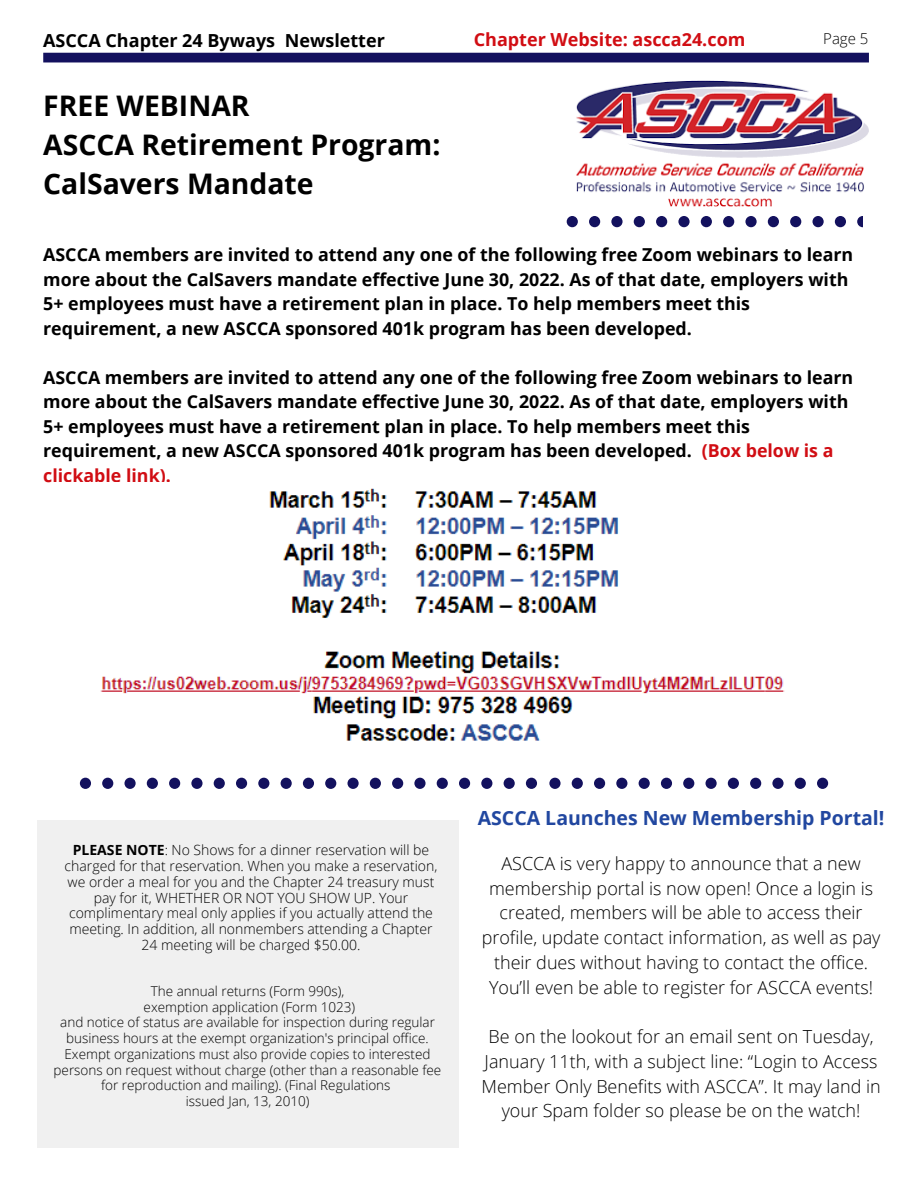
<style>
.page{position:relative;width:918px;height:1188px;background:#fff}
.page>*{position:absolute;margin:0;border:0;box-sizing:border-box;transform-origin:0 0}
.t1{font:700 28.35px "Open Sans";color:#000}
.t2{font:700 19.5px "Open Sans";color:#2147a0}
.t3{font:300 18px/24.8px "Open Sans";color:#000;text-align:center}
.t4{font:700 18px "Open Sans";color:#000}
.t5{font:700 18px "Open Sans";color:#d10d13}
.t6{font:700 17.85px/24.5px "Open Sans";color:#000}
.t7{font:300 15px "Open Sans";color:#000}
.t8{font:300 13.95px/15.8px "Open Sans";color:#000;text-align:center}
.t9{font:300 13.5px/15.8px "Open Sans";color:#000;text-align:center}
.s1{color:#d10d13}
.s2{font-weight:700}
</style>
<div class="page">
<div style="left:43px;top:53px;width:826px;height:9px;background:#13115e"></div>
<svg style="left:80px;top:778px;width:457px;height:11px"></svg>
<svg style="left:549px;top:778px;width:280px;height:11px"></svg>
<img style="left:576px;top:80px;width:293px;height:126px">
<img style="left:100px;top:488px;width:685px;height:253px">
<div style="left:37px;top:820px;width:421px;height:327px;background:#f0f0f0"></div>
<svg style="left:567px;top:216px;width:296px;height:11px"></svg>
<p class="t4" style="left:43px;top:27px;width:343px">ASCCA Chapter 24 Byways Newsletter</p>
<p class="t5" style="left:474px;top:27px;width:273px">Chapter Website: ascca24.com</p>
<p class="t7" style="left:823px;top:27px;width:47px">Page 5</p>
<p class="t1" style="left:43px;top:86px;width:208px">FREE WEBINAR</p>
<p class="t1" style="left:43px;top:125px;width:399px">ASCCA Retirement Program:</p>
<p class="t1" style="left:43px;top:164px;width:272px">CalSavers Mandate</p>
<p class="t6" style="left:43px;top:242px;width:812px">ASCCA members are invited to attend any one of the following free Zoom webinars to learn more about the CalSavers mandate effective June 30, 2022. As of that date, employers with 5+ employees must have a retirement plan in place. To help members meet this requirement, a new ASCCA sponsored 401k program has been developed.</p>
<p class="t6" style="left:43px;top:365px;width:812px">ASCCA members are invited to attend any one of the following free Zoom webinars to learn more about the CalSavers mandate effective June 30, 2022. As of that date, employers with 5+ employees must have a retirement plan in place. To help members meet this requirement, a new ASCCA sponsored 401k program has been developed. <span class="s1">(Box below is a clickable link).</span></p>
<p class="t8" style="left:65px;top:842px;width:374px"><span class="s2">PLEASE NOTE</span>: No Shows for a dinner reservation will be charged for that reservation. When you make a reservation, we order a meal for you and the Chapter 24 treasury must pay for it, WHETHER OR NOT YOU SHOW UP. Your complimentary meal only applies if you actually attend the meeting. In addition, all nonmembers attending a Chapter 24 meeting will be charged $50.00.</p>
<p class="t9" style="left:151px;top:983px;width:195px">The annual returns (Form 990s),</p>
<p class="t9" style="left:144px;top:999px;width:213px">exemption application (Form 1023)</p>
<p class="t9" style="left:54px;top:1014px;width:389px">and notice of status are available for inspection during regular business hours at the exempt organization's principal office.<br>Exempt organizations must also provide copies to interested persons on request without charge (other than a reasonable fee for reproduction and mailing). (Final Regulations</p>
<p class="t9" style="left:186px;top:1093px;width:125px">issued Jan, 13, 2010)</p>
<p class="t2" style="left:478px;top:804px;width:408px">ASCCA Launches New Membership Portal!</p>
<p class="t3" style="left:482px;top:851px;width:400px">ASCCA is very happy to announce that a new membership portal is now open! Once a login is created, members will be able to access their profile, update contact information, as well as pay their dues without having to contact the office.<br>You’ll even be able to register for ASCCA events!</p>
<p class="t3" style="left:482px;top:1024px;width:401px">Be on the lookout for an email sent on Tuesday, January 11th, with a subject line: “Login to Access Member Only Benefits with ASCCA”. It may land in your Spam folder so please be on the watch!</p>
</div>
